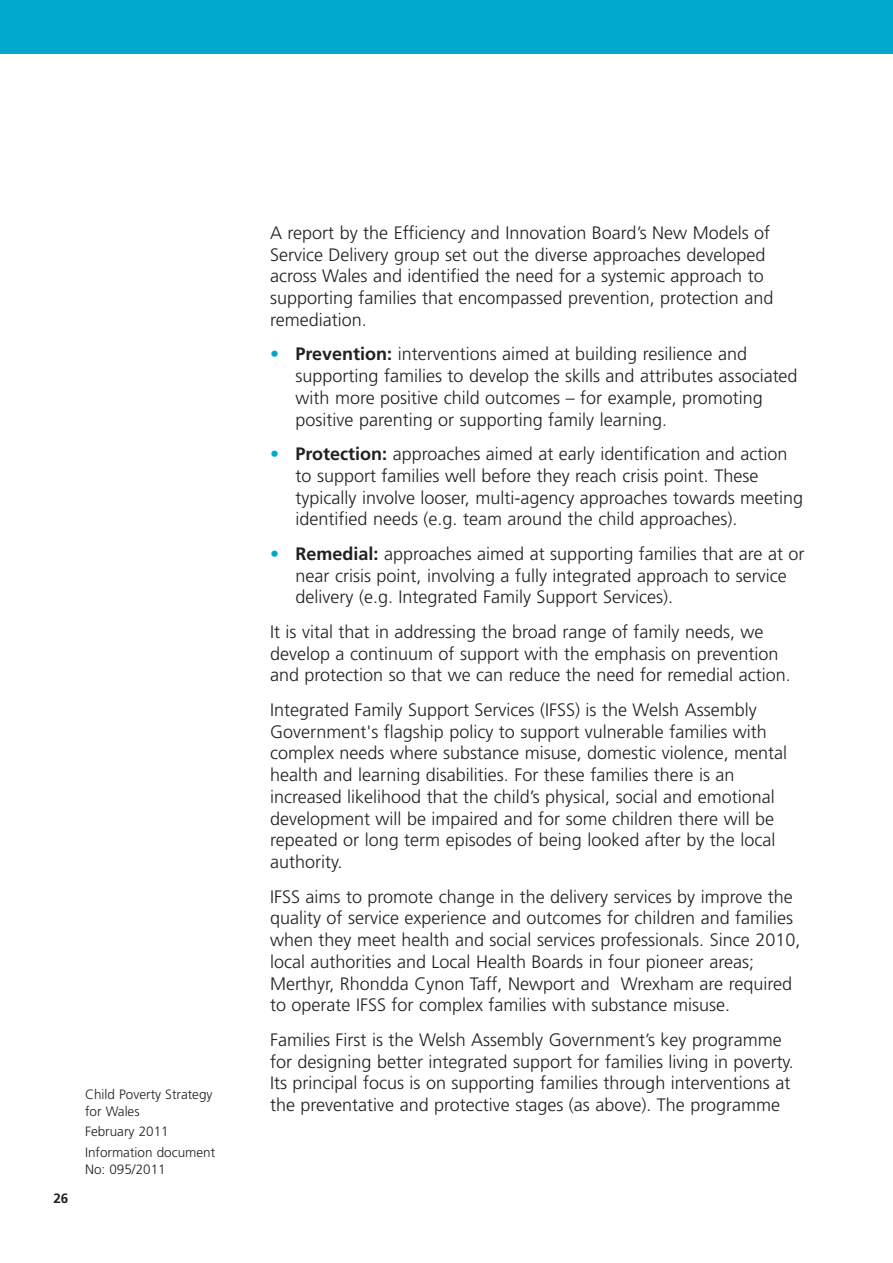
<style>
.page{position:relative;width:893px;height:1263px;background:#fff}
.page>*{position:absolute;margin:0;border:0;box-sizing:border-box;transform-origin:0 0}
.t1{font:300 18px/21.8px "Frutiger LT";color:#231f20}
.t2{font:300 13.5px/16.5px "Frutiger LT";color:#231f20}
.t3{font:700 13.5px "Frutiger LT";color:#231f20}
.s1{color:#00a9cc}
.s2{font-weight:700}
</style>
<div class="page">
<div style="left:0;top:0;width:893px;height:53px;background:#00a9cc"></div>
<p class="t3" style="left:53px;top:1190px;width:17px">26</p>
<p class="t2" style="left:85px;top:1086px;width:129px">Child Poverty Strategy for Wales</p>
<p class="t2" style="left:85px;top:1121px;width:132px;line-height:20.7px">February 2011<br>Information document</p>
<p class="t2" style="left:85px;top:1161px;width:82px">No: 095/2011</p>
<p class="t1" style="left:270px;top:222px;width:505px">A report by the Efficiency and Innovation Board’s New Models of Service Delivery group set out the diverse approaches developed across Wales and identified the need for a systemic approach to supporting families that encompassed prevention, protection and remediation.</p>
<p class="t1" style="left:296px;top:343px;width:504px;text-indent:-26px"><span class="s1">•</span> <span class="s2">Prevention:</span> interventions aimed at building resilience and supporting families to develop the skills and attributes associated with more positive child outcomes – for example, promoting positive parenting or supporting family learning.</p>
<p class="t1" style="left:296px;top:443px;width:509px;text-indent:-26px"><span class="s1">•</span> <span class="s2">Protection:</span> approaches aimed at early identification and action to support families well before they reach crisis point. These typically involve looser, multi-agency approaches towards meeting identified needs (e.g. team around the child approaches).</p>
<p class="t1" style="left:296px;top:543px;width:510px;text-indent:-26px"><span class="s1">•</span> <span class="s2">Remedial:</span> approaches aimed at supporting families that are at or near crisis point, involving a fully integrated approach to service delivery (e.g. Integrated Family Support Services).</p>
<p class="t1" style="left:270px;top:621px;width:522px">It is vital that in addressing the broad range of family needs, we develop a continuum of support with the emphasis on prevention and protection so that we can reduce the need for remedial action.</p>
<p class="t1" style="left:270px;top:699px;width:519px">Integrated Family Support Services (IFSS) is the Welsh Assembly Government's flagship policy to support vulnerable families with complex needs where substance misuse, domestic violence, mental health and learning disabilities. For these families there is an increased likelihood that the child’s physical, social and emotional development will be impaired and for some children there will be repeated or long term episodes of being looked after by the local authority.</p>
<p class="t1" style="left:270px;top:886px;width:532px">IFSS aims to promote change in the delivery services by improve the quality of service experience and outcomes for children and families when they meet health and social services professionals. Since 2010, local authorities and Local Health Boards in four pioneer areas; Merthyr, Rhondda Cynon Taff, Newport and Wrexham are required to operate IFSS for complex families with substance misuse.</p>
<p class="t1" style="left:270px;top:1029px;width:525px">Families First is the Welsh Assembly Government’s key programme for designing better integrated support for families living in poverty.<br>Its principal focus is on supporting families through interventions at the preventative and protective stages (as above). The programme</p>
</div>
